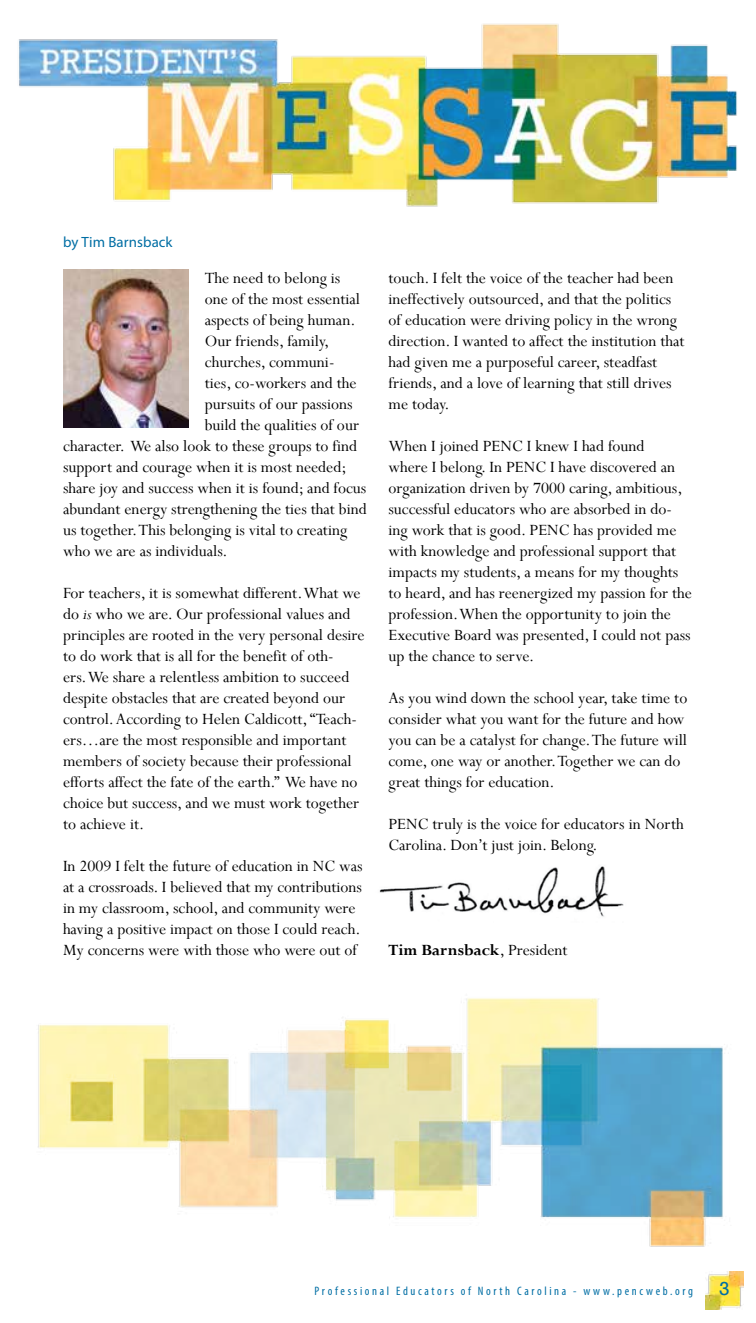
<style>
.page{position:relative;width:756px;height:1323px;background:#fff}
.page>*{position:absolute;margin:0;border:0;box-sizing:border-box;transform-origin:0 0}
.t1{font:19.25px "Rockwell";color:#006ea4}
.t2{font:17.5px/21px "Perpetua";color:#000}
.t3{font:700 17.5px "Perpetua";color:#000}
.t4{font:14.88px "Myriad Pro";letter-spacing:.005em;color:#006ea4}
.t5{font:condensed 12.25px "Myriad Pro";letter-spacing:.215em;color:#006ea4}
.s1{font-style:italic}
.s2{font-weight:400}
</style>
<div class="page">
<img style="left:63px;top:270px;width:126px;height:157px">
<img style="left:379px;top:866px;width:245px;height:51px">
<img style="left:18px;top:23px;width:719px;height:184px">
<img style="left:38px;top:998px;width:685px;height:249px">
<img style="left:706px;top:1272px;width:37px;height:38px">
<p class="t4" style="left:63px;top:233px;width:111px">by Tim Barnsback</p>
<p class="t2" style="left:205px;top:267px;width:137px">The need to belong is</p>
<p class="t2" style="left:205px;top:288px;width:157px">one of the most essential</p>
<p class="t2" style="left:205px;top:309px;width:152px">aspects of being human.</p>
<p class="t2" style="left:205px;top:330px;width:126px">Our friends, family,</p>
<p class="t2" style="left:205px;top:351px;width:131px">churches, communi-</p>
<p class="t2" style="left:205px;top:372px;width:153px">ties, co-workers and the</p>
<p class="t2" style="left:205px;top:393px;width:149px">pursuits of our passions</p>
<p class="t2" style="left:205px;top:414px;width:156px">build the qualities of our</p>
<p class="t2" style="left:63px;top:435px;width:296px">character. We also look to these groups to find</p>
<p class="t2" style="left:63px;top:456px;width:285px">support and courage when it is most needed;</p>
<p class="t2" style="left:63px;top:477px;width:305px">share joy and success when it is found; and focus</p>
<p class="t2" style="left:63px;top:498px;width:305px">abundant energy strengthening the ties that bind</p>
<p class="t2" style="left:63px;top:519px;width:286px">us together. This belonging is vital to creating</p>
<p class="t2" style="left:63px;top:540px;width:166px">who we are as individuals.</p>
<p class="t2" style="left:63px;top:582px;width:303px">For teachers, it is somewhat different. What we do <span class="s1">is</span> who we are. Our professional values and principles are rooted in the very personal desire to do work that is all for the benefit of oth-<br>ers. We share a relentless ambition to succeed despite obstacles that are created beyond our control. According to Helen Caldicott, “Teach&shy;ers…are the most responsible and important members of society because their professional efforts affect the fate of the earth.” We have no choice but success, and we must work together to achieve it.</p>
<p class="t2" style="left:63px;top:855px;width:301px">In 2009 I felt the future of education in NC was at a crossroads. I believed that my contributions in my classroom, school, and community were having a positive impact on those I could reach.<br>My concerns were with those who were out of</p>
<p class="t2" style="left:388px;top:267px;width:297px">touch. I felt the voice of the teacher had been ineffectively outsourced, and that the politics of education were driving policy in the wrong direction. I wanted to affect the institution that had given me a purposeful career, steadfast friends, and a love of learning that still drives me today.</p>
<p class="t2" style="left:388px;top:435px;width:305px">When I joined PENC I knew I had found<br>where I belong. In PENC I have discovered an organization driven by 7000 caring, ambitious, successful educators who are absorbed in do&shy;ing work that is good. PENC has provided me with knowledge and professional support that impacts my students, a means for my thoughts to heard, and has reenergized my passion for the profession. When the opportunity to join the Executive Board was presented, I could not pass up the chance to serve.</p>
<p class="t2" style="left:388px;top:687px;width:300px">As you wind down the school year, take time to consider what you want for the future and how you can be a catalyst for change. The future will come, one way or another. Together we can do great things for education.</p>
<p class="t2" style="left:388px;top:813px;width:297px">PENC truly is the voice for educators in North<br>Carolina. Don’t just join. Belong.</p>
<p class="t3" style="left:388px;top:939px;width:181px">Tim Barnsback<span class="s2">, President</span></p>
<p class="t5" style="left:314px;top:1283px;width:380px">Professional Educators of North Carolina - www.pencweb.org</p>
<p class="t1" style="left:719px;top:1278px;width:12px">3</p>
</div>
